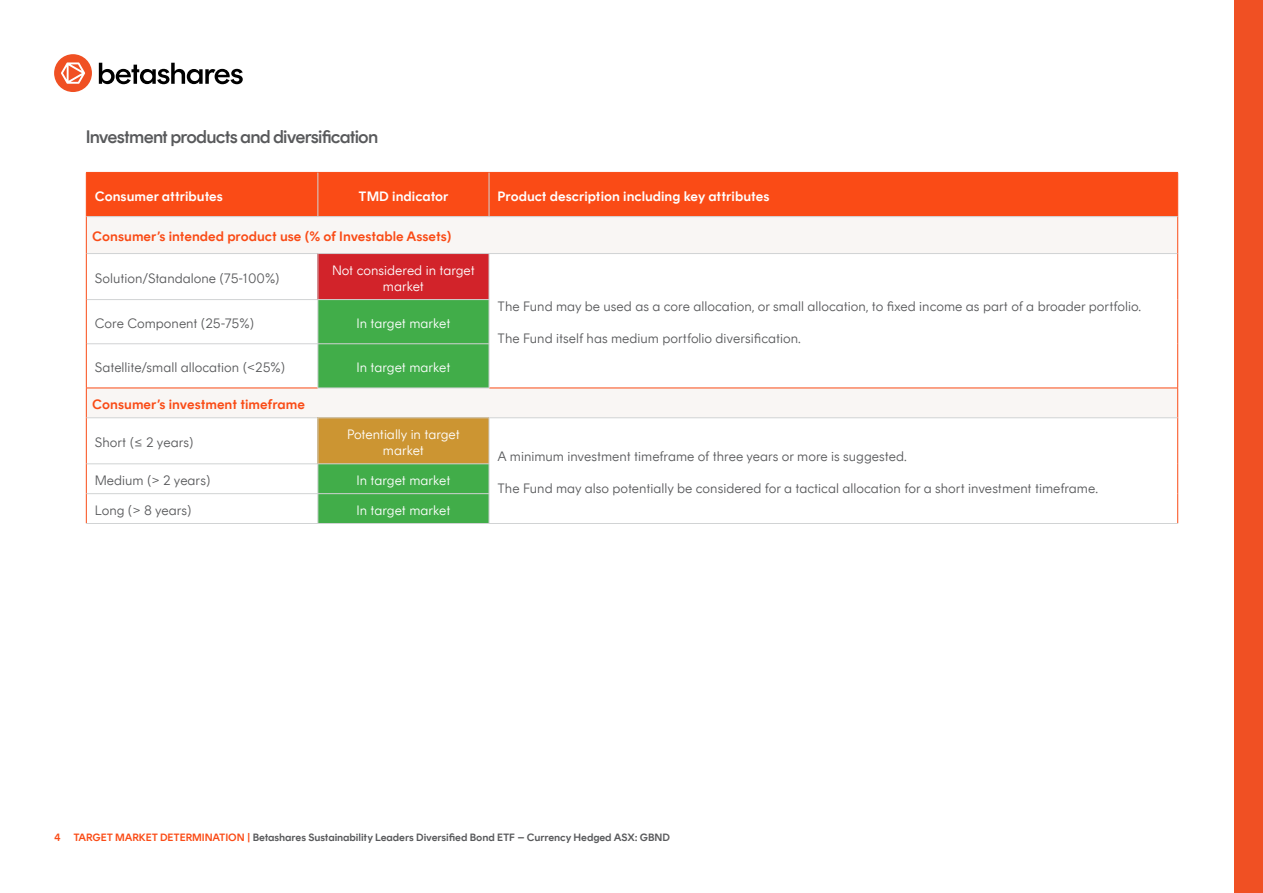
<style>
.page{position:relative;width:1263px;height:893px;background:#fff}
.page>*{position:absolute;margin:0;border:0;box-sizing:border-box;transform-origin:0 0}
.t1{font:500 18px "Rund Display";letter-spacing:-.01em;color:#58595b}
.t2{font:300 13.5px "Rund Text";color:#58595b}
.t3{font:300 13.5px/16.2px "Rund Text";color:#fff;text-align:center}
.t4{font:600 13.5px "Rund Text";color:#fa4b16}
.t5{font:600 13.5px "Rund Text";color:#fff}
.t6{font:600 10.5px "Rund Text";letter-spacing:-.01em;color:#58595b}
.s1{color:#fa4b16}
</style>
<div class="page">
<div style="left:1234px;top:0;width:29px;height:893px;background:#f05023"></div>
<div style="left:54px;top:54px;width:38px;height:38px;background:#f05023;border-radius:50%"></div>
<svg style="left:61px;top:62px;width:24px;height:22px"></svg>
<svg style="left:99px;top:63px;width:144px;height:21px"></svg>
<div style="left:87px;top:173px;width:1090px;height:43px;background:#fa4b16"></div>
<svg style="left:87px;top:217px;width:1090px;height:200px"></svg>
<div style="left:318px;top:254px;width:171px;height:46px;background:#d2232a"></div>
<hr style="left:86px;top:172px;width:232px;height:1px;background:#fa4b16">
<hr style="left:86px;top:173px;width:1px;height:44px;background:#fa4b16">
<hr style="left:318px;top:172px;width:171px;height:1px;background:#fa4b16">
<hr style="left:489px;top:172px;width:689px;height:1px;background:#fa4b16">
<hr style="left:1177px;top:173px;width:1px;height:44px;background:#fa4b16">
<hr style="left:86px;top:217px;width:1px;height:37px;background:#fa4b16">
<hr style="left:1177px;top:217px;width:1px;height:37px;background:#fa4b16">
<hr style="left:86px;top:388px;width:1px;height:30px;background:#fa4b16">
<hr style="left:1177px;top:388px;width:1px;height:30px;background:#fa4b16">
<hr style="left:86px;top:418px;width:1px;height:46px;background:#fa4b16">
<hr style="left:1177px;top:418px;width:1px;height:46px;background:#fa4b16">
<hr style="left:86px;top:464px;width:1px;height:30px;background:#fa4b16">
<hr style="left:1177px;top:464px;width:1px;height:30px;background:#fa4b16">
<svg style="left:86px;top:494px;width:1px;height:29px"></svg>
<svg style="left:1177px;top:494px;width:1px;height:29px"></svg>
<hr style="left:318px;top:173px;width:1px;height:43px;background:#d1d3d4">
<hr style="left:489px;top:173px;width:1px;height:43px;background:#d1d3d4">
<hr style="left:87px;top:216px;width:231px;height:1px;background:#d1d3d4">
<hr style="left:318px;top:216px;width:171px;height:1px;background:#d1d3d4">
<hr style="left:489px;top:216px;width:688px;height:1px;background:#d1d3d4">
<hr style="left:87px;top:417px;width:231px;height:1px;background:#d1d3d4">
<hr style="left:489px;top:417px;width:688px;height:1px;background:#d1d3d4">
<hr style="left:87px;top:464px;width:231px;height:1px;background:#d1d3d4">
<hr style="left:87px;top:493px;width:231px;height:1px;background:#d1d3d4">
<hr style="left:86px;top:523px;width:232px;height:1px;background:#d1d3d4">
<hr style="left:489px;top:523px;width:689px;height:1px;background:#d1d3d4">
<hr style="left:87px;top:253px;width:231px;height:1px;background:#d1d3d4">
<hr style="left:489px;top:253px;width:688px;height:1px;background:#d1d3d4">
<hr style="left:87px;top:299px;width:231px;height:1px;background:#d1d3d4">
<hr style="left:87px;top:343px;width:231px;height:1px;background:#d1d3d4">
<hr style="left:86px;top:254px;width:1px;height:46px;background:#fa4b16">
<hr style="left:1177px;top:254px;width:1px;height:46px;background:#fa4b16">
<hr style="left:86px;top:300px;width:1px;height:44px;background:#fa4b16">
<hr style="left:1177px;top:300px;width:1px;height:44px;background:#fa4b16">
<hr style="left:86px;top:344px;width:1px;height:44px;background:#fa4b16">
<hr style="left:1177px;top:344px;width:1px;height:44px;background:#fa4b16">
<hr style="left:86px;top:388px;width:232px;height:1px;background:#fa4b16">
<hr style="left:489px;top:388px;width:689px;height:1px;background:#fa4b16">
<svg style="left:318px;top:300px;width:172px;height:223px;background:#78b25e"></svg>
<hr style="left:318px;top:523px;width:171px;height:1px;background:#d1d3d4">
<hr style="left:318px;top:417px;width:171px;height:1px;background:#d1d3d4">
<hr style="left:318px;top:418px;width:1px;height:46px;background:#d1d3d4">
<hr style="left:489px;top:418px;width:1px;height:46px;background:#d1d3d4">
<hr style="left:318px;top:464px;width:171px;height:1px;background:#d1d3d4">
<hr style="left:318px;top:253px;width:171px;height:1px;background:#d1d3d4">
<hr style="left:318px;top:254px;width:1px;height:45px;background:#d1d3d4">
<hr style="left:489px;top:254px;width:1px;height:45px;background:#d1d3d4">
<hr style="left:318px;top:299px;width:171px;height:1px;background:#d1d3d4">
<h1 class="t1" style="left:86px;top:126px;width:293px">Investment products and diversification</h1>
<p class="t5" style="left:95px;top:188px;width:130px">Consumer attributes</p>
<p class="t5" style="left:359px;top:188px;width:92px">TMD indicator</p>
<p class="t5" style="left:497px;top:188px;width:273px">Product description including key attributes</p>
<p class="t4" style="left:92px;top:229px;width:361px">Consumer’s intended product use (% of Investable Assets)</p>
<p class="t2" style="left:95px;top:271px;width:186px">Solution/Standalone (75-100%)</p>
<p class="t3" style="left:332px;top:262px;width:144px">Not considered in target market</p>
<p class="t2" style="left:497px;top:299px;width:645px">The Fund may be used as a core allocation, or small allocation, to fixed income as part of a broader portfolio.</p>
<p class="t2" style="left:497px;top:331px;width:305px">The Fund itself has medium portfolio diversification.</p>
<p class="t2" style="left:95px;top:316px;width:161px">Core Component (25-75%)</p>
<p class="t3" style="left:356px;top:315px;width:95px">In target market</p>
<p class="t2" style="left:95px;top:360px;width:192px">Satellite/small allocation (&lt;25%)</p>
<p class="t3" style="left:356px;top:360px;width:95px">In target market</p>
<p class="t4" style="left:92px;top:397px;width:214px">Consumer’s investment timeframe</p>
<p class="t2" style="left:95px;top:435px;width:100px">Short (≤ 2 years)</p>
<p class="t3" style="left:347px;top:426px;width:114px">Potentially in target market</p>
<p class="t2" style="left:497px;top:449px;width:411px">A minimum investment timeframe of three years or more is suggested.</p>
<p class="t2" style="left:497px;top:481px;width:602px">The Fund may also potentially be considered for a tactical allocation for a short investment timeframe.</p>
<p class="t2" style="left:95px;top:473px;width:117px">Medium (&gt; 2 years)</p>
<p class="t3" style="left:356px;top:472px;width:95px">In target market</p>
<p class="t2" style="left:95px;top:503px;width:98px">Long (&gt; 8 years)</p>
<p class="t3" style="left:356px;top:502px;width:95px">In target market</p>
<p class="t6" style="left:54px;top:832px;width:617px"><span class="s1">4 TARGET MARKET DETERMINATION |</span> Betashares Sustainability Leaders Diversified Bond ETF – Currency Hedged ASX: GBND</p>
</div>
